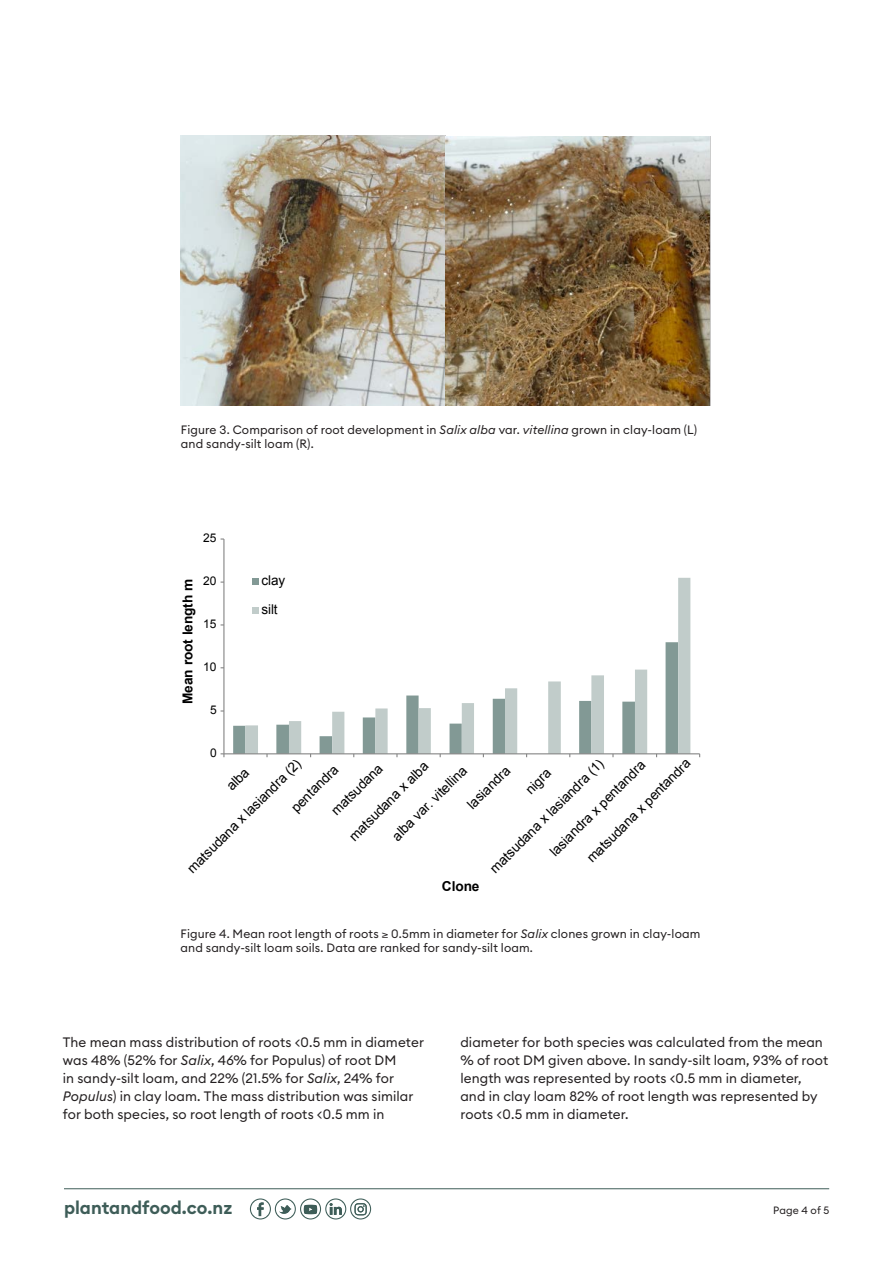
<style>
.page{position:relative;width:893px;height:1263px;background:#fff}
.page>*{position:absolute;margin:0;border:0;box-sizing:border-box;transform-origin:0 0}
.t1{font:600 18px "Euclid Circular B";color:#3e5d58}
.t2{font:700 13.65px "Arial";letter-spacing:-.005em;color:#000}
.t3{font:13.5px/18px "Euclid Circular B";letter-spacing:.005em;color:#231f20}
.t4{font:13.5px/28.8px "Arial";letter-spacing:-.005em;color:#000}
.t5{font:12px/14.4px "Euclid Circular B";letter-spacing:.01em;color:#231f20}
.t6{font:12px "Arial";color:#000}
.t7{font:10.5px "Euclid Circular B";letter-spacing:.015em;color:#231f20}
.s1{font-style:italic}
</style>
<div class="page">
<hr style="left:64px;top:1188px;width:765px;height:1px;background:#3e5d58">
<svg style="left:250px;top:1198px;width:121px;height:21px"></svg>
<img style="left:181px;top:135px;width:530px;height:271px">
<svg style="left:233px;top:725px;width:12px;height:28px"></svg>
<svg style="left:245px;top:578px;width:445px;height:175px"></svg>
<hr style="left:223px;top:539px;width:1px;height:215px;background:#868686">
<hr style="left:224px;top:753px;width:476px;height:1px;background:#868686">
<svg style="left:253px;top:579px;width:6px;height:6px"></svg>
<svg style="left:253px;top:608px;width:6px;height:6px"></svg>
<p class="t5" style="left:181px;top:422px;width:518px">Figure 3. Comparison of root development in <span class="s1">Salix alba</span> var. <span class="s1">vitellina</span> grown in clay-loam (L) and sandy-silt loam (R).</p>
<p class="t6" style="left:203px;top:530px;width:15px">25</p>
<p class="t2" style="left:179px;top:704px;width:126px;rotate:-90deg">Mean root length m</p>
<p class="t6" style="left:203px;top:573px;width:15px">20</p>
<p class="t6" style="left:203px;top:616px;width:15px">15</p>
<p class="t6" style="left:203px;top:659px;width:15px">10</p>
<p class="t6" style="left:210px;top:702px;width:8px">5</p>
<p class="t4" style="left:261px;top:566px;width:25px">clay silt</p>
<p class="t6" style="left:210px;top:745px;width:8px">0</p>
<p class="t4" style="left:179px;top:860px;width:156px;rotate:-45deg">matsudana x lasiandra (2)</p>
<p class="t4" style="left:482px;top:860px;width:156px;rotate:-45deg">matsudana x lasiandra (1)</p>
<p class="t4" style="left:579px;top:850px;width:142px;rotate:-45deg">matsudana x pentandra</p>
<p class="t4" style="left:542px;top:843px;width:130px;rotate:-45deg">lasiandra x pentandra</p>
<p class="t4" style="left:341px;top:828px;width:107px;rotate:-45deg">matsudana x alba</p>
<p class="t4" style="left:323px;top:803px;width:68px;rotate:-45deg">matsudana</p>
<p class="t4" style="left:283px;top:799px;width:62px;rotate:-45deg">pentandra</p>
<p class="t4" style="left:384px;top:828px;width:101px;rotate:-45deg">alba var. vitellina</p>
<p class="t4" style="left:460px;top:796px;width:56px;rotate:-45deg">lasiandra</p>
<p class="t4" style="left:518px;top:781px;width:31px;rotate:-45deg">nigra</p>
<p class="t4" style="left:219px;top:778px;width:27px;rotate:-45deg">alba</p>
<p class="t2" style="left:442px;top:877px;width:39px">Clone</p>
<p class="t5" style="left:180px;top:926px;width:522px">Figure 4. Mean root length of roots ≥ 0.5mm in diameter for <span class="s1">Salix</span> clones grown in clay-loam and sandy-silt loam soils. Data are ranked for sandy-silt loam.</p>
<p class="t3" style="left:63px;top:1033px;width:363px">The mean mass distribution of roots &lt;0.5 mm in diameter was 48% (52% for <span class="s1">Salix</span>, 46% for Populus) of root DM<br>in sandy-silt loam, and 22% (21.5% for <span class="s1">Salix</span>, 24% for <span class="s1">Populus</span>) in clay loam. The mass distribution was similar for both species, so root length of roots &lt;0.5 mm in</p>
<p class="t3" style="left:460px;top:1033px;width:369px">diameter for both species was calculated from the mean % of root DM given above. In sandy-silt loam, 93% of root length was represented by roots &lt;0.5 mm in diameter, and in clay loam 82% of root length was represented by roots &lt;0.5 mm in diameter.</p>
<h1 class="t1" style="left:64px;top:1196px;width:170px">plantandfood.co.nz</h1>
<p class="t7" style="left:773px;top:1203px;width:58px">Page 4 of 5</p>
</div>
